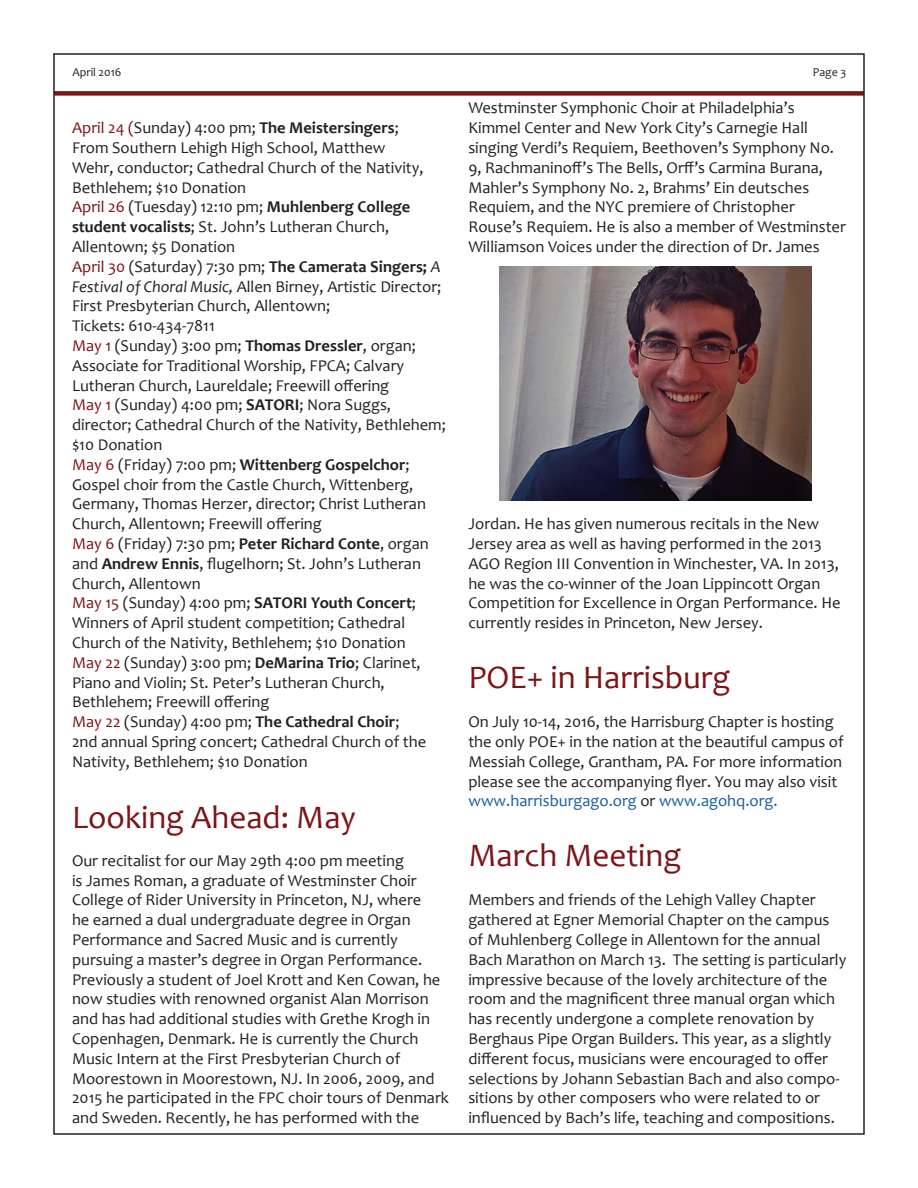
<style>
.page{position:relative;width:918px;height:1188px;background:#fff}
.page>*{position:absolute;margin:0;border:0;box-sizing:border-box;transform-origin:0 0}
.t1{font:33px "Candara";color:#7d1416}
.t2{font:16.5px/19.8px "Candara";color:#231f20}
.t3{font:12px "Candara";color:#231f20}
.s1{color:#7d1416}
.s2{font-weight:700}
.s3{font-style:italic}
.s4{color:#175d9e}
</style>
<div class="page">
<div style="left:54px;top:91px;width:810px;height:5px;background:#7d1416"></div>
<img style="left:500px;top:267px;width:312px;height:234px">
<p class="t3" style="left:72px;top:65px;width:51px">April 2016</p>
<p class="t3" style="left:813px;top:65px;width:35px">Page 3</p>
<p class="t2" style="left:72px;top:118px;width:353px"><span class="s1">April 24 (</span>Sunday) 4:00 pm; <span class="s2">The Meistersingers</span>; From Southern Lehigh High School, Matthew Wehr, conductor; Cathedral Church of the Nativity, Bethlehem; $10 Donation</p>
<p class="t2" style="left:72px;top:197px;width:340px"><span class="s1">April 26</span> (Tuesday) 12:10 pm; <span class="s2">Muhlenberg College student vocalists</span>; St. John’s Lutheran Church,<br>Allentown; $5 Donation</p>
<p class="t2" style="left:72px;top:256px;width:371px"><span class="s1">April 30</span> (Saturday) 7:30 pm; <span class="s2">The Camerata Singers;</span> <span class="s3">A Festival of Choral Music,</span> Allen Birney, Artistic Director; First Presbyterian Church, Allentown;<br>Tickets: 610-434-7811</p>
<p class="t2" style="left:72px;top:336px;width:345px"><span class="s1">May 1</span> (Sunday) 3:00 pm; <span class="s2">Thomas Dressler</span>, organ;<br>Associate for Traditional Worship, FPCA; Calvary<br>Lutheran Church, Laureldale; Freewill offering</p>
<p class="t2" style="left:72px;top:395px;width:375px"><span class="s1">May 1</span> (Sunday) 4:00 pm; <span class="s2">SATORI</span>; Nora Suggs, director; Cathedral Church of the Nativity, Bethlehem; $10 Donation</p>
<p class="t2" style="left:72px;top:454px;width:355px"><span class="s1">May 6</span> (Friday) 7:00 pm; <span class="s2">Wittenberg Gospelchor</span>; Gospel choir from the Castle Church, Wittenberg, Germany, Thomas Herzer, director; Christ Lutheran Church, Allentown; Freewill offering</p>
<p class="t2" style="left:72px;top:534px;width:358px"><span class="s1">May 6</span> (Friday) 7:30 pm; <span class="s2">Peter Richard Conte</span>, organ and <span class="s2">Andrew Ennis</span>, flugelhorn; St. John’s Lutheran<br>Church, Allentown</p>
<p class="t2" style="left:72px;top:593px;width:346px"><span class="s1">May 15</span> (Sunday) 4:00 pm; <span class="s2">SATORI Youth Concert</span>;<br>Winners of April student competition; Cathedral<br>Church of the Nativity, Bethlehem; $10 Donation</p>
<p class="t2" style="left:72px;top:652px;width:350px"><span class="s1">May 22</span> (Sunday) 3:00 pm; <span class="s2">DeMarina Trio</span>; Clarinet,<br>Piano and Violin; St. Peter’s Lutheran Church,<br>Bethlehem; Freewill offering</p>
<p class="t2" style="left:72px;top:712px;width:356px"><span class="s1">May 22</span> (Sunday) 4:00 pm; <span class="s2">The Cathedral Choir</span>;<br>2nd annual Spring concert; Cathedral Church of the<br>Nativity, Bethlehem; $10 Donation</p>
<p class="t1" style="left:72px;top:796px;width:285px">Looking Ahead: May</p>
<p class="t2" style="left:72px;top:850px;width:378px">Our recitalist for our May 29th 4:00 pm meeting<br>is James Roman, a graduate of Westminster Choir College of Rider University in Princeton, NJ, where<br>he earned a dual undergraduate degree in Organ Performance and Sacred Music and is currently pursuing a master’s degree in Organ Performance.<br>Previously a student of Joel Krott and Ken Cowan, he now studies with renowned organist Alan Morrison and has had additional studies with Grethe Krogh in Copenhagen, Denmark. He is currently the Church Music Intern at the First Presbyterian Church of Moorestown in Moorestown, NJ. In 2006, 2009, and 2015 he participated in the FPC choir tours of Denmark and Sweden. Recently, he has performed with the</p>
<p class="t2" style="left:468px;top:98px;width:379px">Westminster Symphonic Choir at Philadelphia’s Kimmel Center and New York City’s Carnegie Hall singing Verdi’s Requiem, Beethoven’s Symphony No.<br>9, Rachmaninoff’s The Bells, Orff’s Carmina Burana, Mahler’s Symphony No. 2, Brahms’ Ein deutsches Requiem, and the NYC premiere of Christopher Rouse’s Requiem. He is also a member of Westminster Williamson Voices under the direction of Dr. James</p>
<p class="t2" style="left:468px;top:514px;width:374px">Jordan. He has given numerous recitals in the New Jersey area as well as having performed in the 2013<br>AGO Region III Convention in Winchester, VA. In 2013, he was the co-winner of the Joan Lippincott Organ Competition for Excellence in Organ Performance. He currently resides in Princeton, New Jersey.</p>
<p class="t1" style="left:468px;top:656px;width:264px">POE+ in Harrisburg</p>
<p class="t2" style="left:468px;top:712px;width:377px">On July 10-14, 2016, the Harrisburg Chapter is hosting the only POE+ in the nation at the beautiful campus of Messiah College, Grantham, PA. For more information please see the accompanying flyer. You may also visit <span class="s4">www.harrisburgago.org</span> or <span class="s4">www.agohq.org.</span></p>
<p class="t1" style="left:468px;top:834px;width:214px">March Meeting</p>
<p class="t2" style="left:468px;top:890px;width:380px">Members and friends of the Lehigh Valley Chapter gathered at Egner Memorial Chapter on the campus of Muhlenberg College in Allentown for the annual Bach Marathon on March 13. The setting is particularly impressive because of the lovely architecture of the room and the magnificent three manual organ which has recently undergone a complete renovation by Berghaus Pipe Organ Builders. This year, as a slightly different focus, musicians were encouraged to offer selections by Johann Sebastian Bach and also compo&shy;sitions by other composers who were related to or influenced by Bach’s life, teaching and compositions.</p>
</div>
